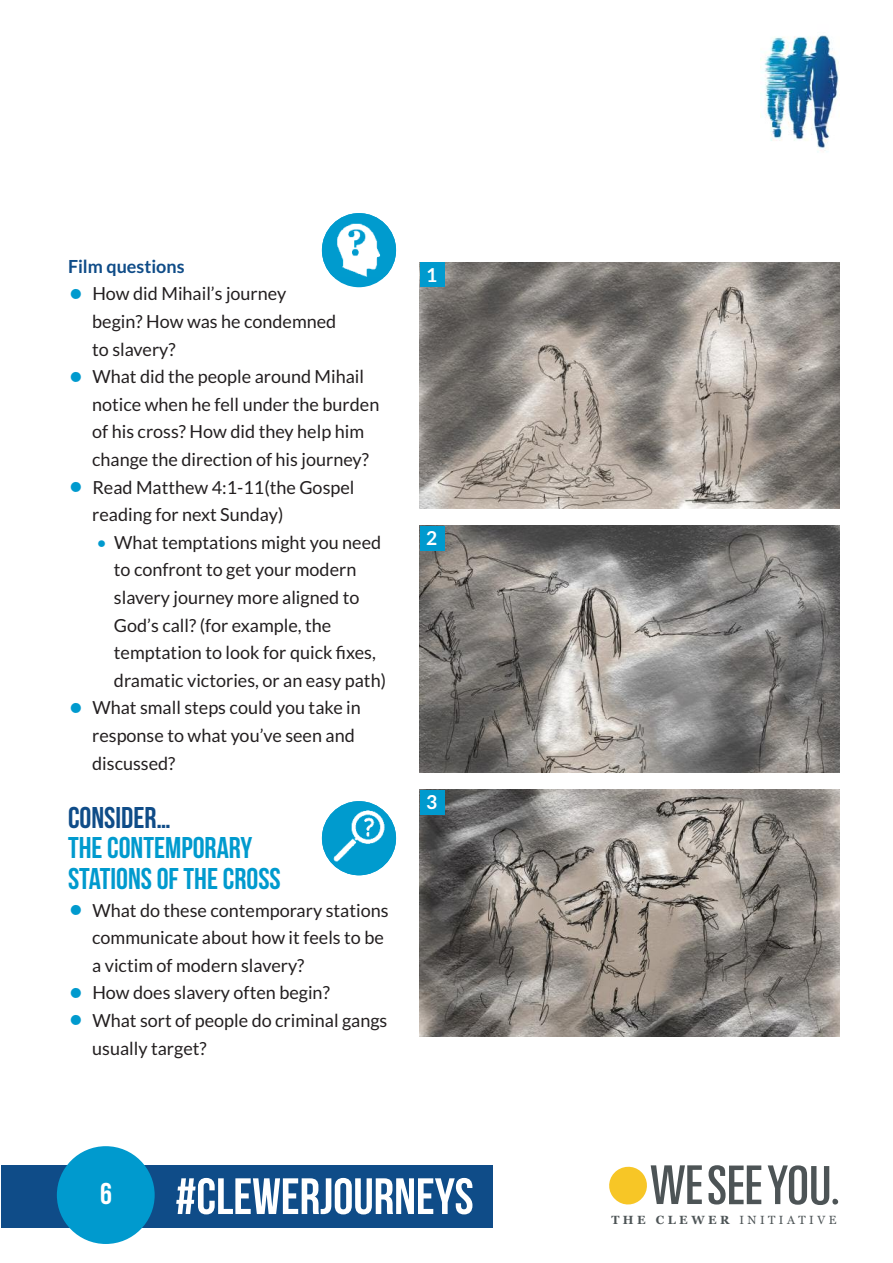
<style>
.page{position:relative;width:893px;height:1263px;background:#fff}
.page>*{position:absolute;margin:0;border:0;box-sizing:border-box;transform-origin:0 0}
.t1{font:51px "Bebas Neue";color:#fff}
.t2{font:30px/30.6px "Bebas Neue";color:#009ace}
.t3{font:30px "Bebas Neue";color:#0f4c88}
.t4{font:700 30px "Bebas Neue";color:#fff}
.t5{font:700 19.2px "Lato";color:#fff}
.t6{font:18px/27.6px "Lato";color:#231f20}
.t7{font:700 18px "Lato";color:#0f4c88}
.t8{font:11.85px "Georgia";letter-spacing:.295em;color:#4d5456}
.s1{font-size:27px;color:#009ace}
.s2{color:#009ace}
.s3{font-weight:700}
</style>
<div class="page">
<svg style="left:708px;top:1165px;width:53px;height:39px"></svg>
<svg style="left:609px;top:1165px;width:93px;height:40px"></svg>
<svg style="left:768px;top:1165px;width:70px;height:40px"></svg>
<div style="left:1px;top:1165px;width:491px;height:63px;background:#0f4c88"></div>
<div style="left:57px;top:1146px;width:98px;height:98px;background:#009ace;border-radius:50%"></div>
<img style="left:760px;top:35px;width:80px;height:117px">
<img style="left:420px;top:262px;width:420px;height:247px">
<img style="left:420px;top:526px;width:420px;height:247px">
<img style="left:420px;top:790px;width:420px;height:246px">
<div style="left:420px;top:262px;width:25px;height:25px;background:#009ace"></div>
<div style="left:420px;top:526px;width:25px;height:25px;background:#009ace"></div>
<div style="left:420px;top:790px;width:25px;height:24px;background:#009ace"></div>
<div style="left:322px;top:213px;width:74px;height:74px;background:#009ace;border-radius:50%"></div>
<img style="left:322px;top:213px;width:74px;height:63px">
<img style="left:322px;top:801px;width:74px;height:74px;border-radius:50%">
<p class="t7" style="left:68px;top:256px;width:118px">Film questions</p>
<p class="t6" style="left:92px;top:280px;width:246px;text-indent:-24px"><span class="s1">•</span> How did Mihail’s journey begin? How was he condemned to slavery?</p>
<p class="t6" style="left:92px;top:363px;width:289px;text-indent:-24px"><span class="s1">•</span> What did the people around Mihail notice when he fell under the burden of his cross? How did they help him change the direction of his journey?</p>
<p class="t6" style="left:92px;top:473px;width:264px;text-indent:-24px"><span class="s1">•</span> Read Matthew 4:1-11(the Gospel reading for next Sunday)</p>
<p class="t6" style="left:114px;top:529px;width:274px;text-indent:-17px"><span class="s2">•</span> What temptations might you need to confront to get your modern slavery journey more aligned to<br>God’s call? (for example, the temptation to look for quick fixes, dramatic victories, or an easy path)</p>
<p class="t6" style="left:92px;top:694px;width:270px;text-indent:-24px"><span class="s1">•</span> What small steps could you take in response to what you’ve seen and discussed?</p>
<h2 class="t3" style="left:68px;top:800px;width:104px">CONSIDER…</h2>
<h2 class="t2" style="left:68px;top:833px;width:214px">THE CONTEMPORARY<br>STATIONS OFTHE CROSS</h2>
<p class="t6" style="left:92px;top:896px;width:298px;text-indent:-24px"><span class="s1">•</span> What do these contemporary stations communicate about how it feels to be a victim of modern slavery?</p>
<p class="t6" style="left:68px;top:979px;width:263px"><span class="s1">•</span> How does slavery often begin?</p>
<p class="t6" style="left:92px;top:1007px;width:297px;text-indent:-24px"><span class="s1">•</span> What sort of people do criminal gangs usually target?</p>
<p class="t5" style="left:426px;top:264px;width:13px">1</p>
<p class="t5" style="left:426px;top:528px;width:13px">2</p>
<p class="t5" style="left:426px;top:791px;width:13px">3</p>
<h2 class="t4" style="left:100px;top:1176px;width:13px">6</h2>
<h1 class="t1" style="left:175px;top:1166px;width:300px">#CLEWERJOURNEYS</h1>
<p class="t8" style="left:611px;top:1211px;width:227px"><span class="s3">THE CLEWER</span> INITIATIVE</p>
</div>
